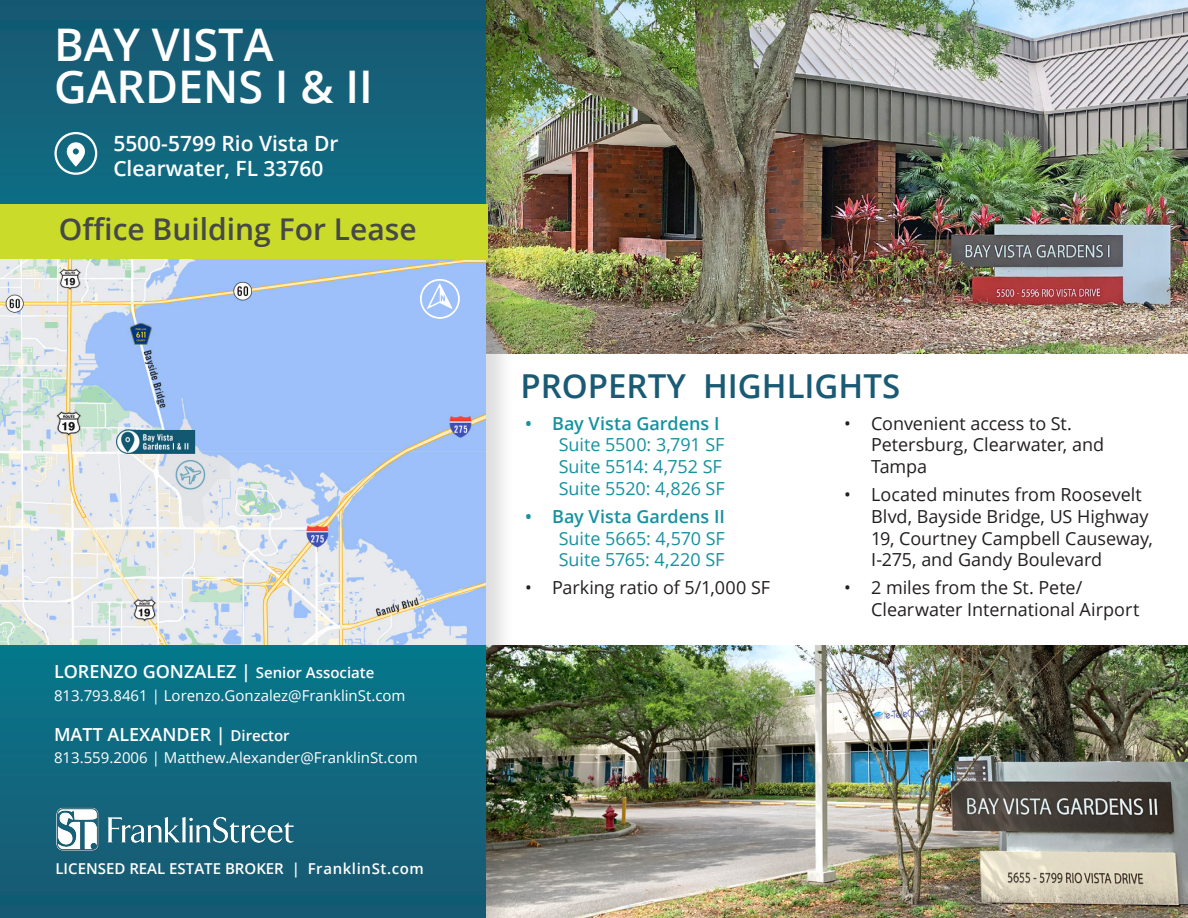
<style>
.page{position:relative;width:1188px;height:918px;background:#fff}
.page>*{position:absolute;margin:0;border:0;box-sizing:border-box;transform-origin:0 0}
.t1{font:600 45px/42px "Open Sans";color:#fff}
.t2{font:600 33px "Open Sans";color:#1a5a75}
.t3{font:600 30px "Open Sans";color:#454949}
.t4{font:600 21px "Open Sans";color:#fff}
.t5{font:18px/21.6px "Open Sans";letter-spacing:-.005em;color:#231f20}
.Bullet_Point{font:18px "Open Sans";letter-spacing:-.01em;color:#1692a0}
.t6{font:600 18px "Open Sans";color:#fff}
.t7{font:600 18px "Open Sans";color:#1692a0}
.t8{font:15px "Open Sans";color:#fff}
.t9{font:600 15px "Open Sans";color:#fff}
.s1{font-size:15px}
</style>
<div class="page">
<img style="left:515px;top:645px;width:673px;height:273px">
<img style="left:515px;top:0;width:673px;height:353px">
<div style="left:0;top:0;width:515px;height:918px;background:#231f20;opacity:.15"></div>
<svg style="left:0;top:0;width:486px;height:918px;background:#10657c"></svg>
<svg style="left:54px;top:132px;width:43px;height:43px"></svg>
<img style="left:54px;top:804px;width:265px;height:50px">
<img style="left:0;top:259px;width:486px;height:386px">
<svg style="left:420px;top:279px;width:40px;height:40px"></svg>
<div style="left:0;top:204px;width:487px;height:55px;background:#cbdb2a"></div>
<p class="t1" style="left:54px;top:23px;width:320px">BAY VISTA<br>GARDENS I &amp; II</p>
<p class="t4" style="left:113px;top:129px;width:227px">5500-5799 Rio Vista Dr</p>
<p class="t4" style="left:113px;top:154px;width:212px">Clearwater, FL 33760</p>
<p class="t3" style="left:59px;top:209px;width:359px">Office Building For Lease</p>
<p class="t6" style="left:54px;top:660px;width:322px">LORENZO GONZALEZ | <span class="s1">Senior Associate</span></p>
<p class="t8" style="left:54px;top:685px;width:353px">813.793.8461 | Lorenzo.Gonzalez@FranklinSt.com</p>
<p class="t6" style="left:54px;top:722px;width:237px">MATT ALEXANDER | <span class="s1">Director</span></p>
<p class="t8" style="left:54px;top:747px;width:365px">813.559.2006 | Matthew.Alexander@FranklinSt.com</p>
<p class="t9" style="left:56px;top:858px;width:370px">LICENSED REAL ESTATE BROKER | FranklinSt.com</p>
<p class="t2" style="left:521px;top:363px;width:381px">PROPERTY HIGHLIGHTS</p>
<p class="t7" style="left:525px;top:411px;width:196px">• Bay Vista Gardens I</p>
<p class="Bullet_Point" style="left:559px;top:432px;width:167px">Suite 5500: 3,791 SF</p>
<p class="Bullet_Point" style="left:559px;top:454px;width:164px">Suite 5514: 4,752 SF</p>
<p class="Bullet_Point" style="left:559px;top:476px;width:167px">Suite 5520: 4,826 SF</p>
<p class="t7" style="left:525px;top:504px;width:201px">• Bay Vista Gardens II</p>
<p class="Bullet_Point" style="left:559px;top:526px;width:167px">Suite 5665: 4,570 SF</p>
<p class="Bullet_Point" style="left:559px;top:547px;width:167px">Suite 5765: 4,220 SF</p>
<p class="t5" style="left:525px;top:577px;width:247px">• Parking ratio of 5/1,000 SF</p>
<p class="t5" style="left:871px;top:412px;width:234px;text-indent:-27px">• Convenient access to St.<br>Petersburg, Clearwater, and<br>Tampa</p>
<p class="t5" style="left:871px;top:484px;width:283px;text-indent:-27px">• Located minutes from Roosevelt<br>Blvd, Bayside Bridge, US Highway<br>19, Courtney Campbell Causeway,<br>I-275, and Gandy Boulevard</p>
<p class="t5" style="left:871px;top:577px;width:270px;text-indent:-27px">• 2 miles from the St. Pete/<br>Clearwater International Airport</p>
</div>
